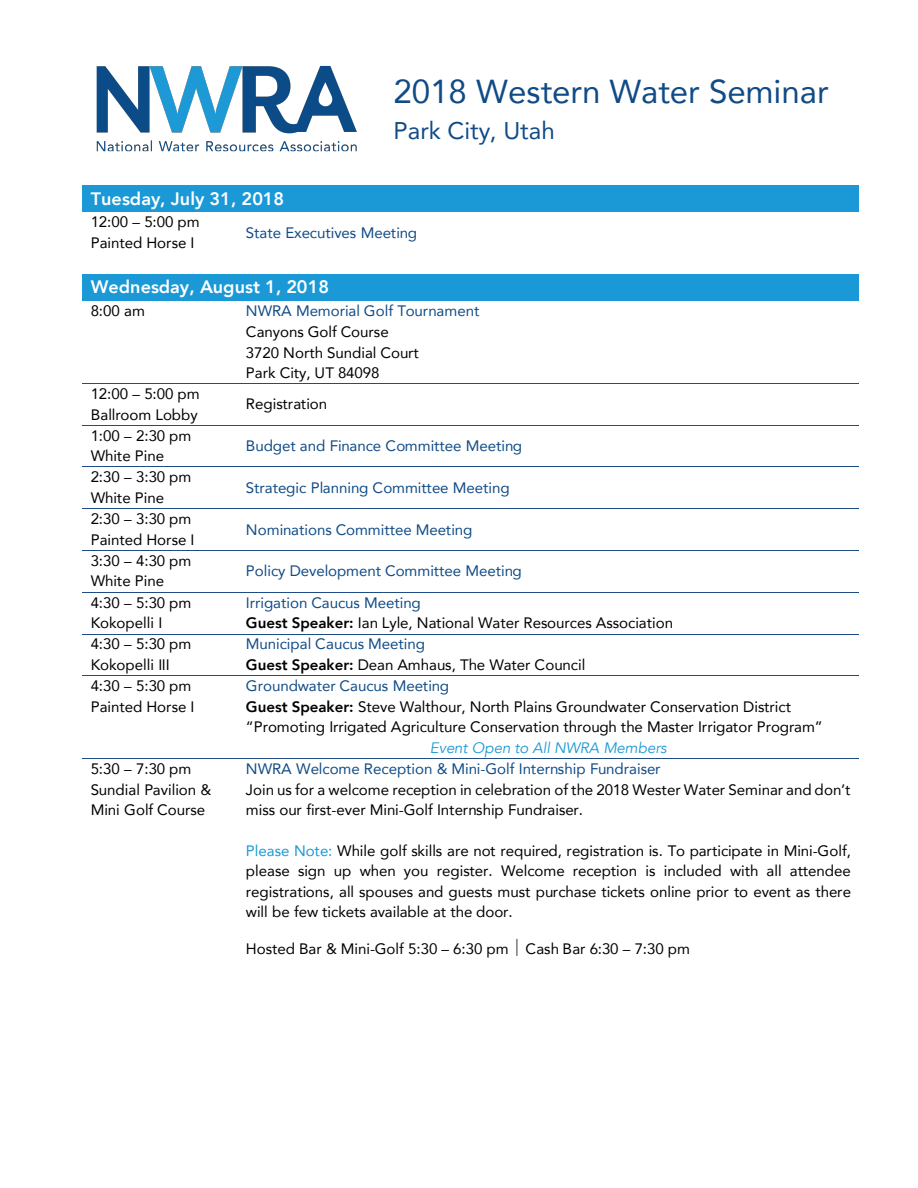
<style>
.page{position:relative;width:918px;height:1188px;background:#fff}
.page>*{position:absolute;margin:0;border:0;box-sizing:border-box;transform-origin:0 0}
.t1{font:33.15px "Avenir";color:#104b86}
.t2{font:24.15px "Avenir";letter-spacing:.005em;color:#104b86}
.t3{font:800 18px "Avenir";letter-spacing:.005em;color:#fff}
.t4{font:15.15px/20.5px "Avenir";color:#000}
.t5{font:15.15px "Avenir";color:#104b86}
.t6{font:italic 15.15px "Avenir";color:#1b99d6}
.s1{color:#104b86}
.s2{font-weight:800}
.s3{color:#1b99d6}
</style>
<div class="page">
<img style="left:96px;top:65px;width:261px;height:87px">
<div style="left:83px;top:185px;width:776px;height:27px;background:#1b99d6"></div>
<div style="left:83px;top:274px;width:776px;height:27px;background:#1b99d6"></div>
<hr style="left:83px;top:383px;width:155px;height:1px;background:#1f4c84">
<hr style="left:239px;top:383px;width:620px;height:1px;background:#1f4c84">
<hr style="left:83px;top:425px;width:155px;height:1px;background:#1f4c84">
<hr style="left:239px;top:425px;width:620px;height:1px;background:#1f4c84">
<hr style="left:83px;top:467px;width:155px;height:1px;background:#1f4c84">
<hr style="left:239px;top:467px;width:620px;height:1px;background:#1f4c84">
<hr style="left:83px;top:508px;width:155px;height:1px;background:#1f4c84">
<hr style="left:239px;top:508px;width:620px;height:1px;background:#1f4c84">
<hr style="left:83px;top:550px;width:155px;height:1px;background:#1f4c84">
<hr style="left:239px;top:550px;width:620px;height:1px;background:#1f4c84">
<hr style="left:83px;top:592px;width:155px;height:1px;background:#1f4c84">
<hr style="left:239px;top:592px;width:620px;height:1px;background:#1f4c84">
<hr style="left:83px;top:634px;width:155px;height:1px;background:#1f4c84">
<hr style="left:239px;top:634px;width:620px;height:1px;background:#1f4c84">
<hr style="left:83px;top:675px;width:155px;height:1px;background:#1f4c84">
<hr style="left:239px;top:675px;width:620px;height:1px;background:#1f4c84">
<hr style="left:83px;top:758px;width:155px;height:1px;background:#1f4c84">
<hr style="left:239px;top:758px;width:620px;height:1px;background:#1f4c84">
<h1 class="t1" style="left:393px;top:70px;width:437px">2018 Western Water Seminar</h1>
<h2 class="t2" style="left:393px;top:115px;width:163px">Park City, Utah</h2>
<p class="t3" style="left:91px;top:187px;width:195px">Tuesday, July 31, 2018</p>
<p class="t4" style="left:91px;top:212px;width:110px">12:00 – 5:00 pm<br>Painted Horse I</p>
<p class="t5" style="left:246px;top:223px;width:173px">State Executives Meeting</p>
<p class="t3" style="left:91px;top:275px;width:240px">Wednesday, August 1, 2018</p>
<p class="t4" style="left:91px;top:301px;width:56px">8:00 am</p>
<p class="t5" style="left:246px;top:301px;width:235px">NWRA Memorial Golf Tournament</p>
<p class="t4" style="left:246px;top:322px;width:175px">Canyons Golf Course<br>3720 North Sundial Court<br>Park City, UT 84098</p>
<p class="t4" style="left:91px;top:384px;width:110px">12:00 – 5:00 pm<br>Ballroom Lobby</p>
<p class="t4" style="left:246px;top:394px;width:83px">Registration</p>
<p class="t4" style="left:91px;top:426px;width:102px;line-height:20.1px">1:00 – 2:30 pm<br>White Pine</p>
<p class="t5" style="left:246px;top:436px;width:278px">Budget and Finance Committee Meeting</p>
<p class="t4" style="left:91px;top:467px;width:102px">2:30 – 3:30 pm<br>White Pine</p>
<p class="t5" style="left:246px;top:478px;width:265px">Strategic Planning Committee Meeting</p>
<p class="t4" style="left:91px;top:509px;width:105px">2:30 – 3:30 pm<br>Painted Horse I</p>
<p class="t5" style="left:246px;top:520px;width:228px">Nominations Committee Meeting</p>
<p class="t4" style="left:91px;top:551px;width:102px">3:30 – 4:30 pm<br>White Pine</p>
<p class="t5" style="left:246px;top:561px;width:277px">Policy Development Committee Meeting</p>
<p class="t4" style="left:91px;top:593px;width:102px">4:30 – 5:30 pm<br>Kokopelli I</p>
<p class="t4" style="left:246px;top:593px;width:429px"><span class="s1">Irrigation Caucus Meeting<br></span><span class="s2">Guest Speaker:</span> Ian Lyle, National Water Resources Association</p>
<p class="t4" style="left:91px;top:634px;width:102px">4:30 – 5:30 pm<br>Kokopelli III</p>
<p class="t4" style="left:246px;top:634px;width:341px"><span class="s1">Municipal Caucus Meeting<br></span><span class="s2">Guest Speaker:</span> Dean Amhaus, The Water Council</p>
<p class="t4" style="left:91px;top:676px;width:105px">4:30 – 5:30 pm<br>Painted Horse I</p>
<p class="t4" style="left:246px;top:676px;width:578px"><span class="s1">Groundwater Caucus Meeting<br></span><span class="s2">Guest Speaker:</span> Steve Walthour, North Plains Groundwater Conservation District “Promoting Irrigated Agriculture Conservation through the Master Irrigator Program”</p>
<p class="t6" style="left:430px;top:738px;width:238px">Event Open to All NWRA Members</p>
<p class="t4" style="left:91px;top:759px;width:122px">5:30 – 7:30 pm<br>Sundial Pavilion &amp;<br>Mini Golf Course</p>
<p class="t5" style="left:246px;top:759px;width:416px">NWRA Welcome Reception &amp; Mini-Golf Internship Fundraiser</p>
<p class="t4" style="left:246px;top:780px;width:606px">Join us for a welcome reception in celebration of the 2018 Wester Water Seminar and don’t miss our first-ever Mini-Golf Internship Fundraiser.</p>
<p class="t4" style="left:246px;top:841px;width:607px;text-align:justify"><span class="s3">Please Note:</span> While golf skills are not required, registration is. To participate in Mini-Golf, please sign up when you register. Welcome reception is included with all attendee registrations, all spouses and guests must purchase tickets online prior to event as there will be few tickets available at the door.</p>
<p class="t4" style="left:246px;top:939px;width:446px">Hosted Bar &amp; Mini-Golf 5:30 – 6:30 pm Cash Bar 6:30 – 7:30 pm</p>
</div>
